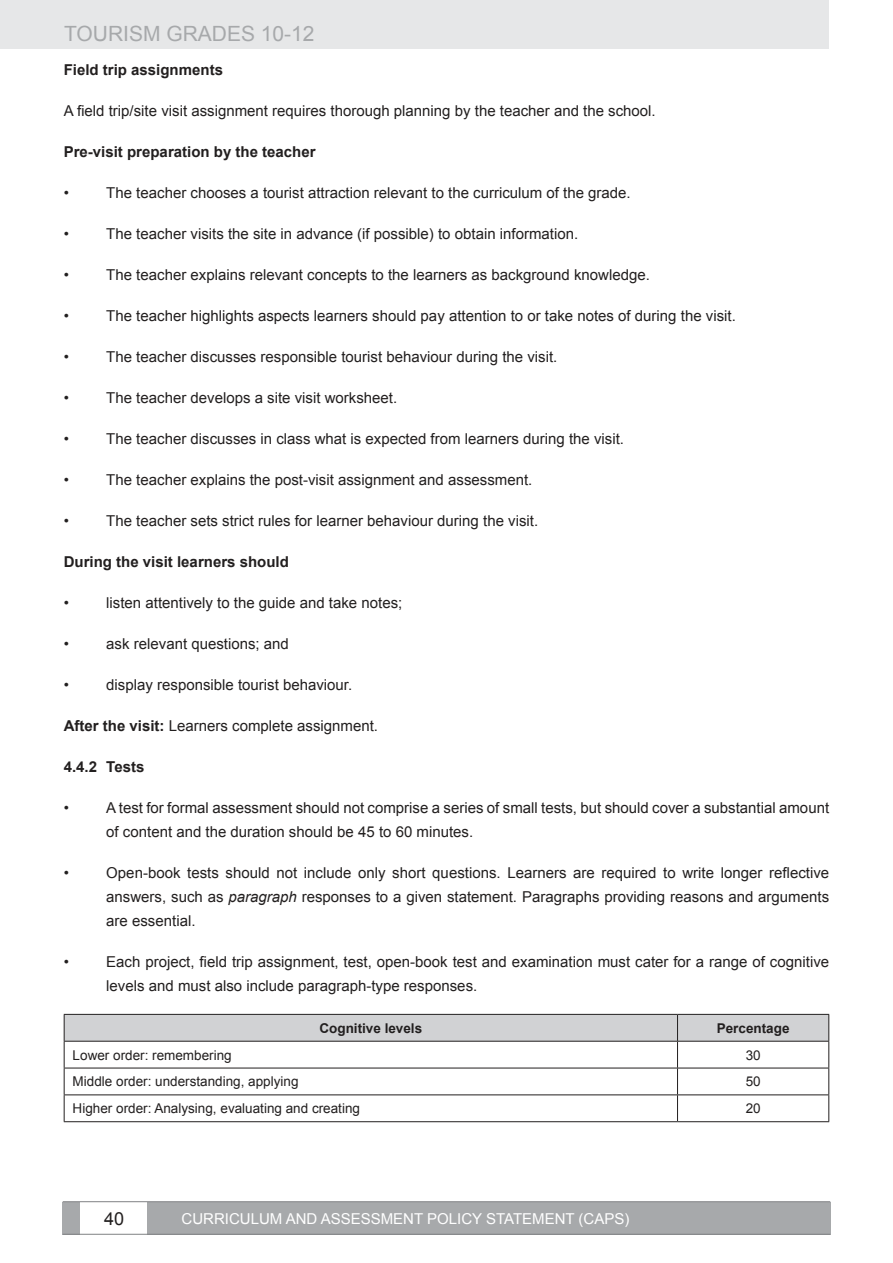
<style>
.page{position:relative;width:893px;height:1263px;background:#fff}
.page>*{position:absolute;margin:0;border:0;box-sizing:border-box;transform-origin:0 0}
.t1{font:21px "Arial";color:#a7a9ab}
.t2{font:18px "Arial";color:#221f1f}
.t3{font:15px/24px "Arial";color:#221f1f}
.t4{font:700 15px "Arial";color:#221f1f}
.t5{font:15px "Arial";color:#fff}
.t6{font:13.5px "Arial";color:#221f1f}
.t7{font:700 13.5px "Arial";color:#221f1f}
.s1{font-weight:700}
.s2{font-style:italic}
</style>
<div class="page">
<div style="left:0;top:0;width:829px;height:49px;background:#e6e7e8"></div>
<div style="left:63px;top:1202px;width:17px;height:32px;background:#a7a9ab"></div>
<div style="left:147px;top:1202px;width:683px;height:32px;background:#a7a9ab"></div>
<hr style="left:63px;top:1234px;width:767px;height:1px;background:#808284">
<hr style="left:63px;top:1201px;width:767px;height:1px;background:#808284">
<svg style="left:64px;top:1014px;width:765px;height:107px"></svg>
<hr style="left:64px;top:1121px;width:613px;height:1px;background:#221f1f">
<hr style="left:677px;top:1121px;width:152px;height:1px;background:#221f1f">
<h1 class="t1" style="left:64px;top:21px;width:252px">TOURISM GRADES 10-12</h1>
<p class="t4" style="left:64px;top:64px;width:161px">field trip assignments</p>
<p class="t3" style="left:64px;top:99px;width:593px">A field trip/site visit assignment requires thorough planning by the teacher and the school.</p>
<p class="t4" style="left:64px;top:146px;width:253px">Pre-visit preparation by the teacher</p>
<p class="t3" style="left:64px;top:181px;width:7px">•</p>
<p class="t3" style="left:106px;top:182px;width:526px">The teacher chooses a tourist attraction relevant to the curriculum of the grade.</p>
<p class="t3" style="left:64px;top:222px;width:7px">•</p>
<p class="t3" style="left:106px;top:223px;width:473px">The teacher visits the site in advance (if possible) to obtain information.</p>
<p class="t3" style="left:64px;top:263px;width:7px">•</p>
<p class="t3" style="left:106px;top:264px;width:545px">The teacher explains relevant concepts to the learners as background knowledge.</p>
<p class="t3" style="left:64px;top:304px;width:7px">•</p>
<p class="t3" style="left:106px;top:305px;width:631px">The teacher highlights aspects learners should pay attention to or take notes of during the visit.</p>
<p class="t3" style="left:64px;top:345px;width:7px">•</p>
<p class="t3" style="left:106px;top:346px;width:453px">The teacher discusses responsible tourist behaviour during the visit.</p>
<p class="t3" style="left:64px;top:386px;width:7px">•</p>
<p class="t3" style="left:106px;top:387px;width:292px">The teacher develops a site visit worksheet.</p>
<p class="t3" style="left:64px;top:427px;width:7px">•</p>
<p class="t3" style="left:106px;top:428px;width:519px">The teacher discusses in class what is expected from learners during the visit.</p>
<p class="t3" style="left:64px;top:468px;width:7px">•</p>
<p class="t3" style="left:106px;top:469px;width:428px">The teacher explains the post-visit assignment and assessment.</p>
<p class="t3" style="left:64px;top:509px;width:7px">•</p>
<p class="t3" style="left:106px;top:510px;width:433px">The teacher sets strict rules for learner behaviour during the visit.</p>
<p class="t4" style="left:64px;top:556px;width:227px">during the visit learners should</p>
<p class="t3" style="left:64px;top:591px;width:7px">•</p>
<p class="t3" style="left:106px;top:592px;width:298px">listen attentively to the guide and take notes;</p>
<p class="t3" style="left:64px;top:632px;width:7px">•</p>
<p class="t3" style="left:106px;top:633px;width:184px">ask relevant questions; and</p>
<p class="t3" style="left:64px;top:673px;width:7px">•</p>
<p class="t3" style="left:106px;top:674px;width:247px">display responsible tourist behaviour.</p>
<p class="t3" style="left:64px;top:715px;width:316px"><span class="s1">after the visit:</span> Learners complete assignment.</p>
<p class="t4" style="left:64px;top:761px;width:82px">4.4.2 tests</p>
<p class="t3" style="left:64px;top:796px;width:7px">•</p>
<p class="t3" style="left:106px;top:797px;width:724px">A test for formal assessment should not comprise a series of small tests, but should cover a substantial amount of content and the duration should be 45 to 60 minutes.</p>
<p class="t3" style="left:64px;top:861px;width:7px">•</p>
<p class="t3" style="left:106px;top:861px;width:724px;text-align:justify">Open-book tests should not include only short questions. Learners are required to write longer reflective answers, such as <span class="s2">paragraph</span> responses to a given statement. Paragraphs providing reasons and arguments are essential.</p>
<p class="t3" style="left:64px;top:950px;width:7px">•</p>
<p class="t3" style="left:106px;top:950px;width:724px">Each project, field trip assignment, test, open-book test and examination must cater for a range of cognitive levels and must also include paragraph-type responses.</p>
<p class="t7" style="left:319px;top:1023px;width:104px">Cognitive levels</p>
<p class="t7" style="left:717px;top:1023px;width:74px">Percentage</p>
<p class="t6" style="left:73px;top:1050px;width:161px">Lower order: remembering</p>
<p class="t6" style="left:746px;top:1050px;width:17px">30</p>
<p class="t6" style="left:73px;top:1076px;width:227px">Middle order: understanding, applying</p>
<p class="t6" style="left:746px;top:1076px;width:17px">50</p>
<p class="t6" style="left:73px;top:1100px;width:289px">Higher order: Analysing, evaluating and creating</p>
<p class="t6" style="left:746px;top:1103px;width:17px">20</p>
<p class="t2" style="left:104px;top:1212px;width:22px">40</p>
<p class="t5" style="left:182px;top:1213px;width:449px">CURRICULUM AND ASSESSMENT POLICY STATEMENT (CAPS)</p>
</div>
